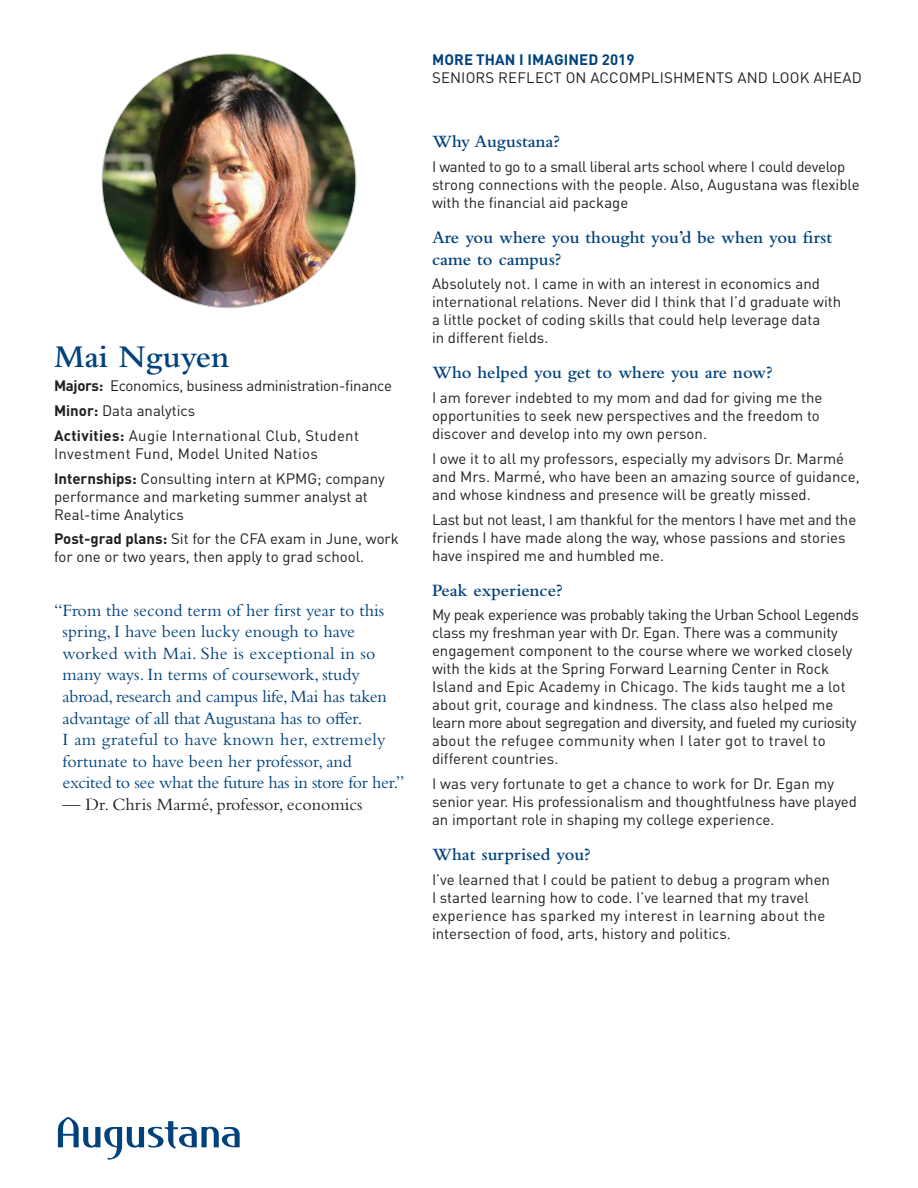
<style>
.page{position:relative;width:918px;height:1188px;background:#fff}
.page>*{position:absolute;margin:0;border:0;box-sizing:border-box;transform-origin:0 0}
.t1{font:600 33px "Bembo Std";color:#01427c}
.t2{font:18px/21.6px "Bembo Std";color:#01427c}
.t3{font:600 18px/21.6px "Bembo Std";color:#01427c}
.t4{font:18px "Bembo Std";color:#231f20}
.t5{font:15px/18px "DINOT";color:#231f20}
.t6{font:700 15px "DINOT";letter-spacing:.01em;color:#01427c}
.s1{font-weight:700}
</style>
<div class="page">
<svg style="left:58px;top:1117px;width:182px;height:43px"></svg>
<img style="left:102px;top:54px;width:254px;height:254px;border-radius:127px">
<h1 class="t1" style="left:54px;top:338px;width:177px">Mai Nguyen</h1>
<p class="t5" style="left:54px;top:373px;width:339px;line-height:24.8px"><span class="s1">Majors:</span> Economics, business administration-finance<br><span class="s1">Minor:</span> Data analytics<br><span class="s1">Activities:</span> Augie International Club, Student</p>
<p class="t5" style="left:54px;top:441px;width:332px;line-height:24.8px">Investment Fund, Model United Natios<br><span class="s1">Internships:</span> Consulting intern at KPMG; company</p>
<p class="t5" style="left:54px;top:487px;width:315px">performance and marketing summer analyst at<br>Real-time Analytics</p>
<p class="t5" style="left:54px;top:529px;width:346px"><span class="s1">Post-grad plans:</span> Sit for the CFA exam in June, work for one or two years, then apply to grad school.</p>
<p class="t2" style="left:63px;top:599px;width:343px;text-indent:-9px">“From the second term of her first year to this spring, I have been lucky enough to have worked with Mai. She is exceptional in so many ways. In terms of coursework, study abroad, research and campus life, Mai has taken advantage of all that Augustana has to offer.<br>I am grateful to have known her, extremely fortunate to have been her professor, and excited to see what the future has in store for her.”</p>
<p class="t4" style="left:63px;top:794px;width:301px">— Dr. Chris Marmé, professor, economics</p>
<p class="t6" style="left:432px;top:50px;width:204px">More Than I Imagi ned 2019</p>
<p class="t5" style="left:432px;top:68px;width:431px">Seniors reflect on accomplishments and look ahead</p>
<p class="t3" style="left:432px;top:131px;width:129px">Why Augustana?</p>
<p class="t5" style="left:432px;top:157px;width:429px">I wanted to go to a small liberal arts school where I could develop strong connections with the people. Also, Augustana was flexible with the financial aid package</p>
<p class="t3" style="left:432px;top:227px;width:402px">Are you where you thought you’d be when you first came to campus?</p>
<p class="t5" style="left:432px;top:274px;width:411px">Absolutely not. I came in with an interest in economics and international relations. Never did I think that I’d graduate with a little pocket of coding skills that could help leverage data<br>in different fields.</p>
<p class="t3" style="left:432px;top:362px;width:342px">Who helped you get to where you are now?</p>
<p class="t5" style="left:432px;top:388px;width:392px">I am forever indebted to my mom and dad for giving me the opportunities to seek new perspectives and the freedom to discover and develop into my own person.</p>
<p class="t5" style="left:432px;top:449px;width:429px">I owe it to all my professors, especially my advisors Dr. Marmé and Mrs. Marmé, who have been an amazing source of guidance, and whose kindness and presence will be greatly missed.</p>
<p class="t5" style="left:432px;top:510px;width:426px">Last but not least, I am thankful for the mentors I have met and the friends I have made along the way, whose passions and stories have inspired me and humbled me.</p>
<p class="t3" style="left:432px;top:579px;width:132px">Peak experience?</p>
<p class="t5" style="left:432px;top:605px;width:428px">My peak experience was probably taking the Urban School Legends class my freshman year with Dr. Egan. There was a community engagement component to the course where we worked closely with the kids at the Spring Forward Learning Center in Rock Island and Epic Academy in Chicago. The kids taught me a lot about grit, courage and kindness. The class also helped me learn more about segregation and diversity, and fueled my curiosity about the refugee community when I later got to travel to different countries.</p>
<p class="t5" style="left:432px;top:774px;width:427px">I was very fortunate to get a chance to work for Dr. Egan my senior year. His professionalism and thoughtfulness have played an important role in shaping my college experience.</p>
<p class="t3" style="left:432px;top:844px;width:160px">What surprised you?</p>
<p class="t5" style="left:432px;top:870px;width:400px">I’ve learned that I could be patient to debug a program when I started learning how to code. I’ve learned that my travel experience has sparked my interest in learning about the intersection of food, arts, history and politics.</p>
</div>
